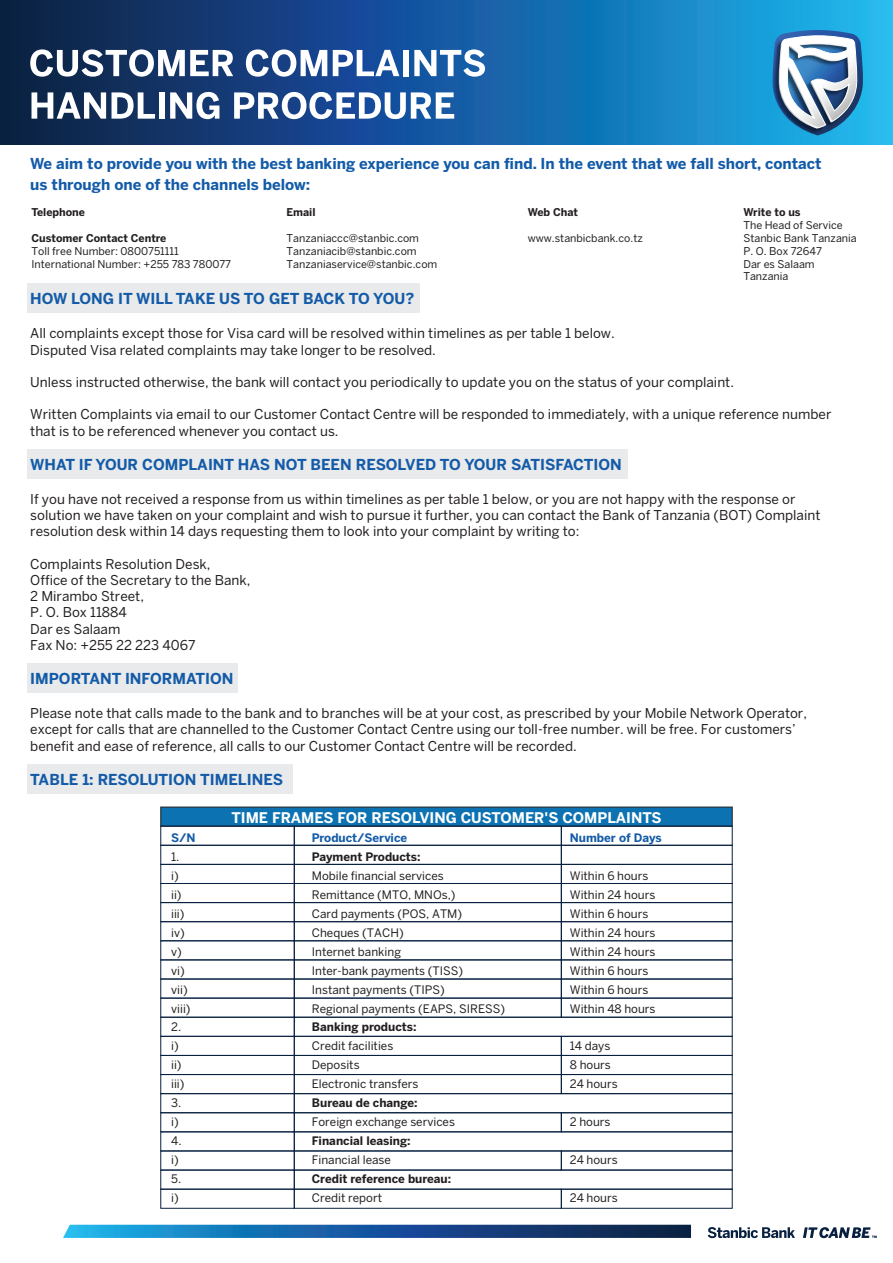
<style>
.page{position:relative;width:893px;height:1263px;background:#fff}
.page>*{position:absolute;margin:0;border:0;box-sizing:border-box;transform-origin:0 0}
.t1{font:700 15px/21px "Benton Sans";color:#135ba8}
.t2{font:700 14.55px "Benton Sans";color:#fff}
.t3{font:13.5px/16.2px "Benton Sans";color:#231f20}
.t4{font:11.7px/18.9px "Benton Sans";color:#231f20}
.t5{font:700 11.7px "Benton Sans";color:#231f20}
.t6{font:700 11.7px "Benton Sans";color:#135ba8}
.t7{font:10.65px/12.8px "Benton Sans";color:#231f20}
.t8{font:700 10.65px "Benton Sans";color:#231f20}
</style>
<div class="page">
<svg style="left:0;top:0;width:893px;height:145px;background:#15629f"></svg>
<div style="left:27px;top:284px;width:393px;height:29px;background:#e9eaeb"></div>
<div style="left:27px;top:663px;width:211px;height:29px;background:#e9eaeb"></div>
<div style="left:27px;top:764px;width:266px;height:30px;background:#e9eaeb"></div>
<div style="left:27px;top:449px;width:601px;height:30px;background:#e9eaeb"></div>
<svg style="left:772px;top:30px;width:92px;height:105px"></svg>
<svg style="left:708px;top:1227px;width:87px;height:11px"></svg>
<svg style="left:803px;top:1227px;width:74px;height:11px"></svg>
<svg style="left:63px;top:1225px;width:628px;height:13px;background:#175d99"></svg>
<svg style="left:30px;top:49px;width:203px;height:28px"></svg>
<svg style="left:246px;top:49px;width:81px;height:28px"></svg>
<svg style="left:333px;top:50px;width:66px;height:26px"></svg>
<div style="left:403px;top:50px;width:6px;height:26px;background:#fff"></div>
<svg style="left:414px;top:49px;width:71px;height:28px"></svg>
<svg style="left:32px;top:92px;width:123px;height:27px"></svg>
<div style="left:159px;top:92px;width:5px;height:27px;background:#fff"></div>
<svg style="left:170px;top:92px;width:49px;height:27px"></svg>
<svg style="left:234px;top:92px;width:220px;height:27px"></svg>
<svg style="left:160px;top:806px;width:573px;height:20px;background:#146fa8"></svg>
<div style="left:160px;top:826px;width:135px;height:20px;border:1px solid #07203f"></div>
<div style="left:294px;top:826px;width:268px;height:20px;border:1px solid #07203f"></div>
<div style="left:561px;top:826px;width:172px;height:20px;border:1px solid #07203f"></div>
<div style="left:160px;top:845px;width:135px;height:20px;border:1px solid #07203f"></div>
<div style="left:294px;top:845px;width:268px;height:20px;border:1px solid #07203f"></div>
<div style="left:561px;top:845px;width:172px;height:20px;border:1px solid #07203f"></div>
<div style="left:160px;top:864px;width:135px;height:20px;border:1px solid #07203f"></div>
<div style="left:294px;top:864px;width:268px;height:20px;border:1px solid #07203f"></div>
<div style="left:561px;top:864px;width:172px;height:20px;border:1px solid #07203f"></div>
<div style="left:160px;top:883px;width:135px;height:20px;border:1px solid #07203f"></div>
<div style="left:294px;top:883px;width:268px;height:20px;border:1px solid #07203f"></div>
<div style="left:561px;top:883px;width:172px;height:20px;border:1px solid #07203f"></div>
<div style="left:160px;top:902px;width:135px;height:20px;border:1px solid #07203f"></div>
<div style="left:294px;top:902px;width:268px;height:20px;border:1px solid #07203f"></div>
<div style="left:561px;top:902px;width:172px;height:20px;border:1px solid #07203f"></div>
<div style="left:160px;top:921px;width:135px;height:20px;border:1px solid #07203f"></div>
<div style="left:294px;top:921px;width:268px;height:20px;border:1px solid #07203f"></div>
<div style="left:561px;top:921px;width:172px;height:20px;border:1px solid #07203f"></div>
<div style="left:160px;top:940px;width:135px;height:20px;border:1px solid #07203f"></div>
<div style="left:294px;top:940px;width:268px;height:20px;border:1px solid #07203f"></div>
<div style="left:561px;top:940px;width:172px;height:20px;border:1px solid #07203f"></div>
<div style="left:160px;top:959px;width:135px;height:20px;border:1px solid #07203f"></div>
<div style="left:294px;top:959px;width:268px;height:20px;border:1px solid #07203f"></div>
<div style="left:561px;top:959px;width:172px;height:20px;border:1px solid #07203f"></div>
<div style="left:160px;top:979px;width:135px;height:19px;border:1px solid #07203f"></div>
<div style="left:294px;top:979px;width:268px;height:19px;border:1px solid #07203f"></div>
<div style="left:561px;top:979px;width:172px;height:19px;border:1px solid #07203f"></div>
<div style="left:160px;top:998px;width:135px;height:19px;border:1px solid #07203f"></div>
<div style="left:294px;top:998px;width:268px;height:19px;border:1px solid #07203f"></div>
<div style="left:561px;top:998px;width:172px;height:19px;border:1px solid #07203f"></div>
<div style="left:160px;top:1017px;width:135px;height:20px;border:1px solid #07203f"></div>
<svg style="left:294px;top:1016px;width:439px;height:20px"></svg>
<div style="left:160px;top:1036px;width:135px;height:20px;border:1px solid #07203f"></div>
<div style="left:294px;top:1036px;width:268px;height:20px;border:1px solid #07203f"></div>
<div style="left:561px;top:1036px;width:172px;height:20px;border:1px solid #07203f"></div>
<div style="left:160px;top:1055px;width:135px;height:20px;border:1px solid #07203f"></div>
<div style="left:294px;top:1055px;width:268px;height:20px;border:1px solid #07203f"></div>
<div style="left:561px;top:1055px;width:172px;height:20px;border:1px solid #07203f"></div>
<div style="left:160px;top:1074px;width:135px;height:20px;border:1px solid #07203f"></div>
<div style="left:294px;top:1074px;width:268px;height:20px;border:1px solid #07203f"></div>
<div style="left:561px;top:1074px;width:172px;height:20px;border:1px solid #07203f"></div>
<div style="left:160px;top:1093px;width:135px;height:20px;border:1px solid #07203f"></div>
<svg style="left:294px;top:1093px;width:439px;height:19px"></svg>
<div style="left:160px;top:1112px;width:135px;height:20px;border:1px solid #07203f"></div>
<div style="left:294px;top:1112px;width:268px;height:20px;border:1px solid #07203f"></div>
<div style="left:561px;top:1112px;width:172px;height:20px;border:1px solid #07203f"></div>
<div style="left:160px;top:1131px;width:135px;height:20px;border:1px solid #07203f"></div>
<svg style="left:294px;top:1131px;width:439px;height:19px"></svg>
<div style="left:160px;top:1150px;width:135px;height:20px;border:1px solid #07203f"></div>
<div style="left:294px;top:1150px;width:268px;height:20px;border:1px solid #07203f"></div>
<div style="left:561px;top:1150px;width:172px;height:20px;border:1px solid #07203f"></div>
<div style="left:160px;top:1170px;width:135px;height:19px;border:1px solid #07203f"></div>
<svg style="left:294px;top:1169px;width:439px;height:20px"></svg>
<div style="left:160px;top:1189px;width:135px;height:20px;border:1px solid #07203f"></div>
<div style="left:294px;top:1189px;width:268px;height:20px;border:1px solid #07203f"></div>
<div style="left:561px;top:1189px;width:172px;height:20px;border:1px solid #07203f"></div>
<p class="t1" style="left:30px;top:154px;width:793px">We aim to provide you with the best banking experience you can find. In the event that we fall short, contact us through one of the channels below:</p>
<p class="t8" style="left:32px;top:206px;width:55px">Telephone</p>
<p class="t8" style="left:32px;top:232px;width:136px">Customer Contact Centre</p>
<p class="t7" style="left:32px;top:244px;width:201px">Toll free Number: 0800751111<br>International Number: +255 783 780077</p>
<p class="t8" style="left:287px;top:206px;width:31px">Email</p>
<p class="t7" style="left:287px;top:232px;width:152px">Tanzaniaccc@stanbic.com<br>Tanzaniacib@stanbic.com<br>Tanzaniaservice@stanbic.com</p>
<p class="t8" style="left:528px;top:206px;width:52px">Web Chat</p>
<p class="t7" style="left:528px;top:232px;width:116px">www.stanbicbank.co.tz</p>
<p class="t8" style="left:743px;top:206px;width:59px">Write to us</p>
<p class="t7" style="left:743px;top:219px;width:115px">The Head of Service<br>Stanbic Bank Tanzania<br>P. O. Box 72647<br>Dar es Salaam<br>Tanzania</p>
<p class="t1" style="left:30px;top:288px;width:385px">HOW LONG IT WILL TAKE US TO GET BACK TO YOU?</p>
<p class="t3" style="left:30px;top:325px;width:586px">All complaints except those for Visa card will be resolved within timelines as per table 1 below.<br>Disputed Visa related complaints may take longer to be resolved.</p>
<p class="t3" style="left:30px;top:374px;width:705px">Unless instructed otherwise, the bank will contact you periodically to update you on the status of your complaint.</p>
<p class="t3" style="left:30px;top:406px;width:803px">Written Complaints via email to our Customer Contact Centre will be responded to immediately, with a unique reference number that is to be referenced whenever you contact us.</p>
<p class="t1" style="left:30px;top:454px;width:593px">WHAT IF YOUR COMPLAINT HAS NOT BEEN RESOLVED TO YOUR SATISFACTION</p>
<p class="t3" style="left:30px;top:491px;width:792px">If you have not received a response from us within timelines as per table 1 below, or you are not happy with the response or solution we have taken on your complaint and wish to pursue it further, you can contact the Bank of Tanzania (BOT) Complaint resolution desk within 14 days requesting them to look into your complaint by writing to:</p>
<p class="t3" style="left:30px;top:556px;width:222px">Complaints Resolution Desk,<br>Office of the Secretary to the Bank,<br>2 Mirambo Street,<br>P. O. Box 11884<br>Dar es Salaam<br>Fax No: +255 22 223 4067</p>
<p class="t1" style="left:30px;top:668px;width:205px">IMPORTANT INFORMATION</p>
<p class="t3" style="left:30px;top:705px;width:778px">Please note that calls made to the bank and to branches will be at your cost, as prescribed by your Mobile Network Operator, except for calls that are channelled to the Customer Contact Centre using our toll-free number. will be free. For customers’ benefit and ease of reference, all calls to our Customer Contact Centre will be recorded.</p>
<p class="t1" style="left:30px;top:769px;width:254px">TABLE 1: RESOLUTION TIMELINES</p>
<p class="t2" style="left:231px;top:809px;width:432px">TIME FRAMES FOR RESOLVING CUSTOMER'S COMPLAINTS</p>
<p class="t6" style="left:171px;top:830px;width:26px">S/N</p>
<p class="t6" style="left:312px;top:830px;width:97px">Product/Service</p>
<p class="t6" style="left:570px;top:830px;width:93px">Number of Days</p>
<p class="t4" style="left:171px;top:847px;width:21px">1.<br>i) ii) iii) iv) v) vi) vii) viii)<br>2. i) ii) iii)<br>3. i)<br>4. i)<br>5. i)</p>
<p class="t5" style="left:312px;top:850px;width:110px">Payment Products:</p>
<p class="t4" style="left:570px;top:866px;width:87px">Within 6 hours<br>Within 24 hours<br>Within 6 hours<br>Within 24 hours<br>Within 24 hours<br>Within 6 hours<br>Within 6 hours<br>Within 48 hours</p>
<p class="t4" style="left:570px;top:1036px;width:49px">14 days<br>8 hours<br>24 hours</p>
<p class="t4" style="left:570px;top:1112px;width:42px">2 hours</p>
<p class="t4" style="left:570px;top:1150px;width:49px">24 hours</p>
<p class="t4" style="left:570px;top:1188px;width:49px">24 hours</p>
<p class="t4" style="left:312px;top:866px;width:195px">Mobile financial services<br>Remittance (MTO, MNOs,)<br>Card payments (POS, ATM)<br>Cheques (TACH)<br>Internet banking<br>Inter-bank payments (TISS)<br>Instant payments (TIPS)<br>Regional payments (EAPS, SIRESS)</p>
<p class="t5" style="left:312px;top:1020px;width:106px">Banking products:</p>
<p class="t4" style="left:312px;top:1036px;width:108px">Credit facilities<br>Deposits<br>Electronic transfers</p>
<p class="t5" style="left:312px;top:1096px;width:107px">Bureau de change:</p>
<p class="t4" style="left:312px;top:1112px;width:145px">Foreign exchange services</p>
<p class="t5" style="left:312px;top:1134px;width:100px">Financial leasing:</p>
<p class="t4" style="left:312px;top:1150px;width:81px">Financial lease</p>
<p class="t5" style="left:312px;top:1172px;width:141px">Credit reference bureau:</p>
<p class="t4" style="left:312px;top:1188px;width:72px">Credit report</p>
</div>
